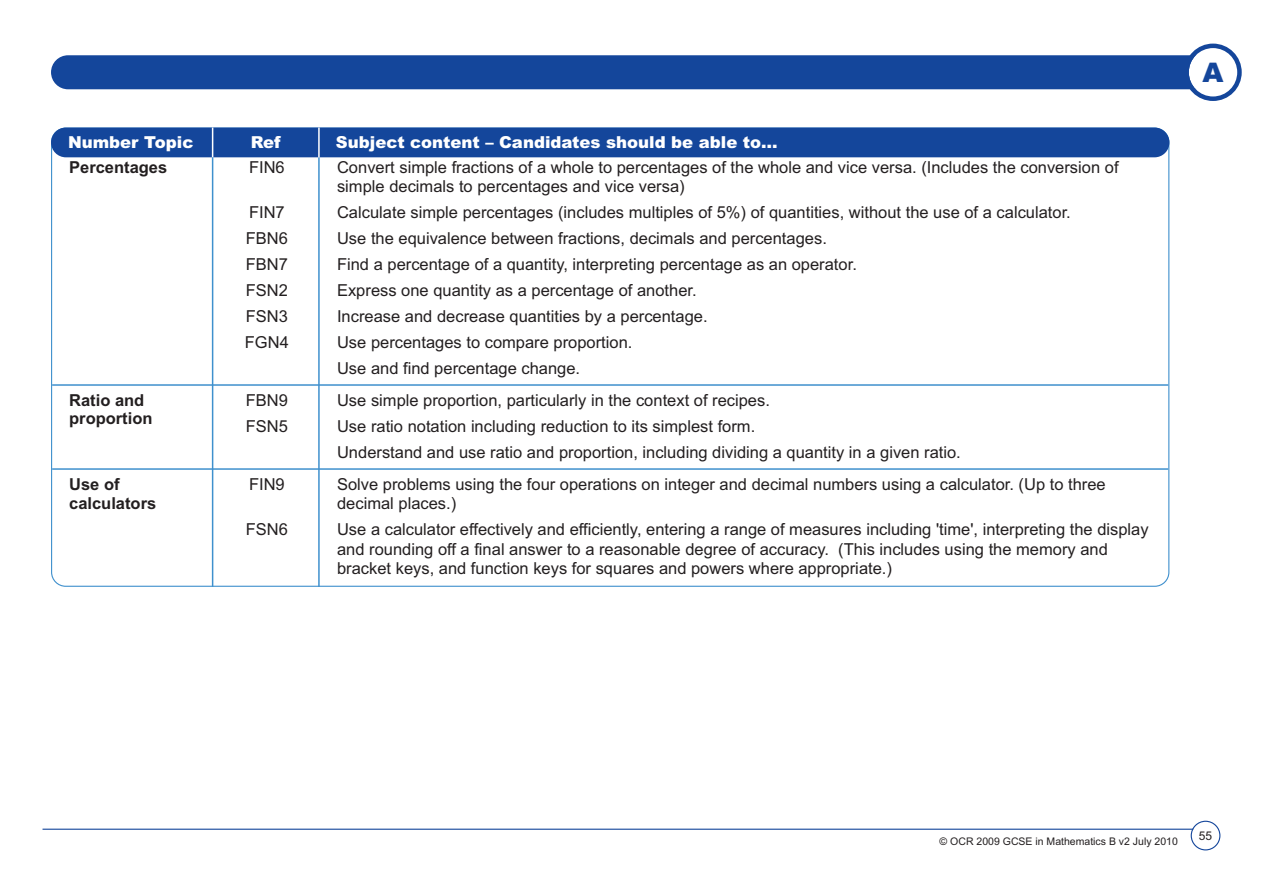
<style>
.page{position:relative;width:1263px;height:893px;background:#fff}
.page>*{position:absolute;margin:0;border:0;box-sizing:border-box;transform-origin:0 0}
.t1{font:900 27px "Arial";color:#14469b}
.t2{font:16.5px/19.5px "Arial";color:#231f20}
.t3{font:900 16.5px "Arial";color:#fff}
.t4{font:700 16.5px "Arial";color:#231f20}
.t5{font:12px "Arial";color:#231f20}
.t6{font:10.5px "Arial";color:#231f20}
</style>
<div class="page">
<div style="left:51px;top:55px;width:1161px;height:34px;background:#14469b;border-radius:17px"></div>
<svg style="left:1184px;top:44px;width:58px;height:57px"></svg>
<hr style="left:43px;top:829px;width:1166px;height:1px;background:#14469b">
<svg style="left:1191px;top:821px;width:29px;height:29px"></svg>
<svg style="left:51px;top:128px;width:1118px;height:459px"></svg>
<hr style="left:52px;top:384px;width:1116px;height:2px;background:#3f90cd">
<hr style="left:52px;top:468px;width:1116px;height:2px;background:#3f90cd">
<div style="left:51px;top:128px;width:1118px;height:29px;background:#14469b;border-radius:15px"></div>
<svg style="left:212px;top:128px;width:1px;height:29px"></svg>
<hr style="left:212px;top:157px;width:1px;height:430px;background:#3f90cd">
<hr style="left:318px;top:157px;width:2px;height:430px;background:#3f90cd">
<hr style="left:318px;top:128px;width:2px;height:29px;background:#fff">
<p class="t3" style="left:68px;top:132px;width:127px">Number Topic</p>
<p class="t3" style="left:251px;top:132px;width:31px">Ref</p>
<p class="t3" style="left:336px;top:132px;width:443px">Subject content – Candidates should be able to…</p>
<p class="t4" style="left:69px;top:158px;width:100px">Percentages</p>
<p class="t2" style="left:249px;top:158px;width:37px">FIN6</p>
<p class="t2" style="left:337px;top:158px;width:783px">Convert simple fractions of a whole to percentages of the whole and vice versa. (Includes the conversion of simple decimals to percentages and vice versa)</p>
<p class="t2" style="left:249px;top:203px;width:37px">FIN7</p>
<p class="t2" style="left:337px;top:203px;width:735px">Calculate simple percentages (includes multiples of 5%) of quantities, without the use of a calculator.</p>
<p class="t2" style="left:246px;top:229px;width:44px">FBN6</p>
<p class="t2" style="left:337px;top:229px;width:491px">Use the equivalence between fractions, decimals and percentages.</p>
<p class="t2" style="left:246px;top:255px;width:44px">FBN7</p>
<p class="t2" style="left:337px;top:255px;width:521px">Find a percentage of a quantity, interpreting percentage as an operator.</p>
<p class="t2" style="left:246px;top:281px;width:44px">FSN2</p>
<p class="t2" style="left:337px;top:281px;width:361px">Express one quantity as a percentage of another.</p>
<p class="t2" style="left:246px;top:306px;width:44px">FSN3</p>
<p class="t2" style="left:337px;top:306px;width:372px">Increase and decrease quantities by a percentage.</p>
<p class="t2" style="left:245px;top:332px;width:46px">FGN4</p>
<p class="t2" style="left:337px;top:329px;width:297px;line-height:26px">Use percentages to compare proportion.<br>Use and find percentage change.</p>
<p class="t4" style="left:69px;top:391px;width:77px">Ratio and</p>
<p class="t2" style="left:246px;top:390px;width:44px">FBN9</p>
<p class="t2" style="left:337px;top:390px;width:434px">Use simple proportion, particularly in the context of recipes.</p>
<p class="t4" style="left:69px;top:409px;width:85px">proportion</p>
<p class="t2" style="left:246px;top:416px;width:44px">FSN5</p>
<p class="t2" style="left:337px;top:413px;width:625px;line-height:26px">Use ratio notation including reduction to its simplest form.<br>Understand and use ratio and proportion, including dividing a quantity in a given ratio.</p>
<p class="t4" style="left:69px;top:475px;width:52px">Use of</p>
<p class="t2" style="left:249px;top:474px;width:37px">FIN9</p>
<p class="t2" style="left:337px;top:474px;width:770px">Solve problems using the four operations on integer and decimal numbers using a calculator. (Up to three</p>
<p class="t4" style="left:69px;top:494px;width:89px">calculators</p>
<p class="t2" style="left:337px;top:494px;width:121px">decimal places.)</p>
<p class="t2" style="left:246px;top:520px;width:44px">FSN6</p>
<p class="t2" style="left:337px;top:520px;width:813px">Use a calculator effectively and efficiently, entering a range of measures including 'time', interpreting the display and rounding off a final answer to a reasonable degree of accuracy. (This includes using the memory and bracket keys, and function keys for squares and powers where appropriate.)</p>
<p class="t1" style="left:1202px;top:57px;width:23px">A</p>
<p class="t6" style="left:940px;top:836px;width:240px">© OCR 2009 GCSE in Mathematics B v2 July 2010</p>
<p class="t5" style="left:1199px;top:829px;width:15px">55</p>
</div>
